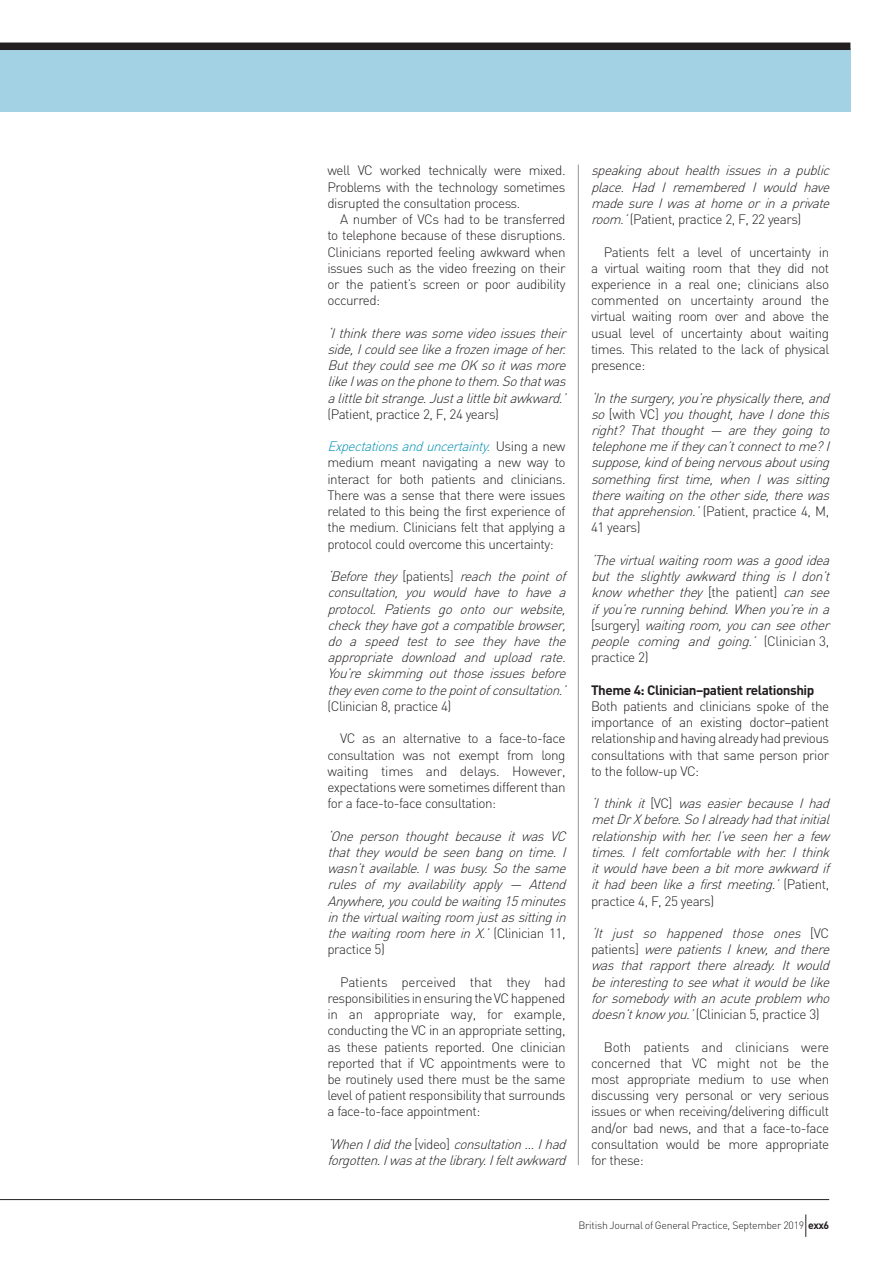
<style>
.page{position:relative;width:893px;height:1263px;background:#fff}
.page>*{position:absolute;margin:0;border:0;box-sizing:border-box;transform-origin:0 0}
.Body_Copy_First_para{font:italic 300 13.5px/16.2px "DIN";color:#231f20}
.Body_copy_indent{font:300 13.5px/16.2px "DIN";letter-spacing:-.035em;color:#231f20;text-align:justify}
.Body_Copy_First_para-2{font:300 13.5px/16.2px "DIN";letter-spacing:-.035em;color:#231f20;text-align:justify}
.C_Header{font:300 13.5px/16.2px "DIN";letter-spacing:-.035em;color:#231f20;text-align:justify}
.Sub_head_B_Black_Hea{font:700 13.5px "DIN";letter-spacing:-.035em;color:#231f20}
.t1{font:300 10.5px "DIN";letter-spacing:-.025em;color:#231f20}
.s1{font-style:normal}
.s2{font-style:italic;color:#008fb3}
.s3{font-weight:700}
</style>
<div class="page">
<div style="left:0;top:48px;width:850px;height:64px;background:#a2d2e3"></div>
<div style="left:0;top:43px;width:850px;height:7px;background:#231f20"></div>
<hr style="left:0;top:1199px;width:829px;height:1px;background:#231f20">
<svg style="left:805px;top:1214px;width:1px;height:23px"></svg>
<hr style="left:578px;top:165px;width:1px;height:1000px;background:#939598">
<p class="Body_Copy_First_para-2" style="left:327px;top:162px;width:240px">well VC worked technically were mixed.<br>Problems with the technology sometimes disrupted the consultation process.</p>
<p class="Body_copy_indent" style="left:327px;top:211px;width:240px;text-indent:13px">A number of VCs had to be transferred to telephone because of these disruptions.<br>Clinicians reported feeling awkward when issues such as the video freezing on their or the patient’s screen or poor audibility occurred:</p>
<p class="Body_Copy_First_para" style="left:327px;top:325px;width:244px;text-align:justify">‘Ithinktherewas somevideoissuestheir side,Icouldseelikeafrozenimageofher.<br>ButtheycouldseemeOKsoitwasmore likeIwasonthephonetothem.Sothatwas alittlebitstrange.Justalittlebitawkward.’ <span class="s1">(Patient, practice 2, F, 24 years)</span></p>
<p class="C_Header" style="left:327px;top:438px;width:240px"><span class="s2">Expectationsanduncertainty.</span> U s i n g a n e w medium meant navigating a new way to interact for both patients and clinicians.<br>There was a sense that there were issues related to this being the first experience of the medium. Clinicians felt that applying a protocol could overcome this uncertainty:</p>
<p class="Body_Copy_First_para" style="left:327px;top:568px;width:244px;text-align:justify">‘Before they <span class="s1">[ p a t i e n t s ]</span> reach the point of consultation, you would have to have a protocol. Patients go onto our website, checktheyhavegotacompatiblebrowser, do a speed test to see they have the appropriate download and upload rate.<br>You’re skimming out those issues before theyevencometothepointofconsultation.’ <span class="s1">(Clinician 8, practice 4)</span></p>
<p class="Body_copy_indent" style="left:327px;top:730px;width:240px;text-indent:13px">VC as an alternative to a face-to-face consultation was not exempt from long waiting times and delays. However, expectations were sometimes different than for a face-to-face consultation:</p>
<p class="Body_Copy_First_para" style="left:327px;top:827px;width:244px">‘One person thought because it was VC that they would be seen bang on time. I wasn’tavailable.Iwasbusy.Sothesame rules of my availability apply — Attend Anywhere,youcouldbewaiting15 minutes inthevirtualwaitingroom justassittingin thewaitingroom hereinX.’<span class="s1">( C l i n i c i a n 1 1 , practice 5)</span></p>
<p class="Body_copy_indent" style="left:327px;top:973px;width:240px;text-indent:13px">Patients perceived that they had responsibilities in ensuring the VC happened in an appropriate way, for example, conducting the VC in an appropriate setting, as these patients reported. One clinician reported that if VC appointments were to be routinely used there must be the same level of patient responsibility that surrounds a face-to-face appointment:</p>
<p class="Body_Copy_First_para" style="left:327px;top:1136px;width:244px">‘WhenIdidthe<span class="s1">[ v i d e o ]</span> consultation… Ihad forgotten.Iwasatthelibrary.Ifeltawkward</p>
<p class="Body_Copy_First_para" style="left:591px;top:162px;width:244px;text-align:justify">speaking about health issues in a public place. Had I remembered I would have madesureIwasathomeorinaprivate room.’<span class="s1">(Patient, practice 2, F, 22 years)</span></p>
<p class="Body_copy_indent" style="left:591px;top:243px;width:240px;text-indent:13px">Patients felt a level of uncertainty in a virtual waiting room that they did not experience in a real one; clinicians also commented on uncertainty around the virtual waiting room over and above the usual level of uncertainty about waiting times. This related to the lack of physical presence:</p>
<p class="Body_Copy_First_para" style="left:591px;top:389px;width:244px">‘Inthesurgery,you’rephysicallythere,and so<span class="s1">[ w i t h V C ]</span> youthought,haveIdonethis right? That thought — are they going to telephonemeiftheycan’tconnecttome?I suppose,kindofbeingnervousaboutusing something first time, when I was sitting therewaitingontheotherside,therewas thatapprehension.’<span class="s1">(Patient, practice 4, M, 41 years)</span></p>
<p class="Body_Copy_First_para" style="left:591px;top:552px;width:244px">‘Thevirtualwaitingroom wasagoodidea but the slightly awkward thing is I don’t know whether they <span class="s1">[ t h e p a t i e n t ]</span> can see ifyou’rerunningbehind.Whenyou’reina <span class="s1">[ s u rg e ry ]</span> waitingroom,youcanseeother people coming and going.’ <span class="s1">( C l i n i c i a n 3 , practice 2)</span></p>
<p class="Sub_head_B_Black_Hea" style="left:591px;top:681px;width:225px">Theme 4: Clinician–patient relationship</p>
<p class="Body_Copy_First_para-2" style="left:591px;top:698px;width:240px">Both patients and clinicians spoke of the importance of an existing doctor–patient relationship and having already had previous consultations with that same person prior to the follow-up VC:</p>
<p class="Body_Copy_First_para" style="left:591px;top:795px;width:244px">‘I think it <span class="s1">[ V C ]</span> was easier because I had metDrXbefore.SoIalreadyhadthatinitial relationship with her. I’ve seen her a few times. I felt comfortable with her. I think itwouldhavebeenabitmoreawkwardif it had been like a first meeting.’ <span class="s1">( P a t i e n t , practice 4, F, 25 years)</span></p>
<p class="Body_Copy_First_para" style="left:591px;top:925px;width:244px">‘It just so happened those ones <span class="s1">[ V C p a t i e n t s ]</span> were patients I knew, and there was that rapport there already. It would beinterestingtoseewhatitwouldbelike forsomebodywithanacuteproblem who doesn’tknow you.’<span class="s1">(Clinician 5, practice 3)</span></p>
<p class="Body_copy_indent" style="left:591px;top:1038px;width:240px;text-indent:13px">Both patients and clinicians were concerned that VC might not be the most appropriate medium to use when discussing very personal or very serious issues or when receiving/delivering difficult and/or bad news, and that a face-to-face consultation would be more appropriate for these:</p>
<p class="t1" style="left:578px;top:1219px;width:252px">British Journal of General Practice, September 2019 <span class="s3">exx6</span></p>
</div>
